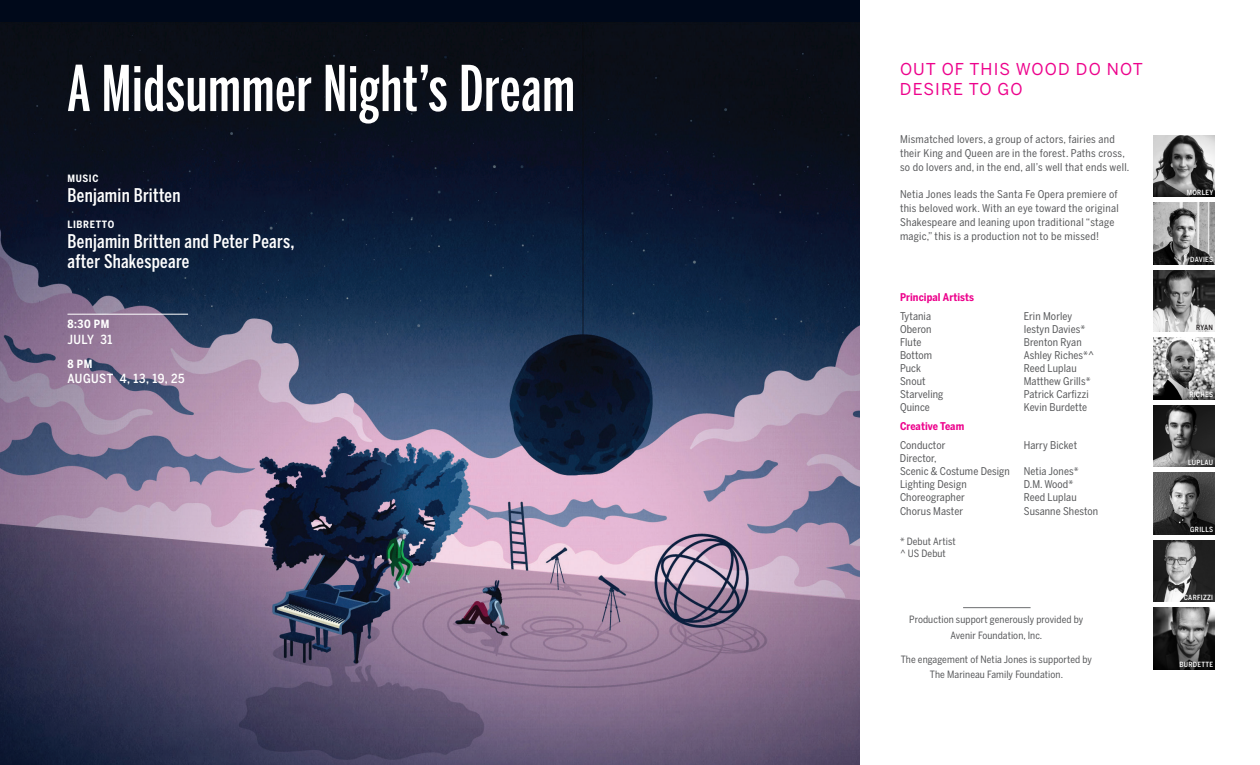
<style>
.page{position:relative;width:1260px;height:765px;background:#fff}
.page>*{position:absolute;margin:0;border:0;box-sizing:border-box;transform-origin:0 0}
._2021_Opera_LARGE{font:500 62.5px "Benton Sans Extra Compressed";letter-spacing:.015em;color:#fff}
._2021_Composer{font:500 18.75px/20px "Benton Sans Compressed";letter-spacing:.015em;color:#fff}
.HEAD_4{font:16.25px/20px "Benton Sans";letter-spacing:.07em;color:#ed028c}
._2021_Dates{font:500 12.5px "Benton Sans Condensed";letter-spacing:.035em;color:#fff}
._2021_Hour{font:700 11.25px "Benton Sans Condensed";color:#fff}
.BODY{font:10.62px/13.8px "Benton Sans Condensed";letter-spacing:.025em;color:#57585a}
.BODY__singers{font:10.62px/13.1px "Benton Sans Condensed";letter-spacing:.01em;color:#57585a}
.BODY__singers_BOLD{font:700 10.62px "Benton Sans Condensed";letter-spacing:.01em;color:#ed028c}
.BODY__sponsors{font:10px "Benton Sans Condensed";letter-spacing:.01em;color:#57585a}
.BODY__singers-2{font:10px/11.9px "Benton Sans Condensed";letter-spacing:.01em;color:#57585a}
._2021_Descripter{font:700 10px "Benton Sans Condensed";letter-spacing:.06em;color:#fff}
.HEADSHOTS{font:500 7.12px "Benton Sans Condensed";letter-spacing:.04em;color:#fff}
.t1{font:500 7.12px "Benton Sans Condensed";color:#231f20}
</style>
<div class="page">
<div style="left:0;top:0;width:859px;height:765px;background:#00091a"></div>
<img style="left:0;top:22px;width:859px;height:743px">
<hr style="left:68px;top:314px;width:120px;height:1px;background:#fff">
<hr style="left:963px;top:607px;width:68px;height:1px;background:#6c6d70">
<img style="left:1153px;top:135px;width:62px;height:62px">
<img style="left:1153px;top:202px;width:62px;height:62px">
<img style="left:1153px;top:270px;width:62px;height:62px">
<img style="left:1153px;top:338px;width:62px;height:61px">
<img style="left:1153px;top:405px;width:62px;height:62px">
<img style="left:1153px;top:472px;width:62px;height:62px">
<img style="left:1153px;top:540px;width:62px;height:62px">
<img style="left:1153px;top:608px;width:62px;height:61px">
<h1 class="_2021_Opera_LARGE" style="left:68px;top:50px;width:509px">A Midsummer Night’s Dream</h1>
<p class="_2021_Descripter" style="left:68px;top:172px;width:32px">MUSIC</p>
<p class="_2021_Composer" style="left:68px;top:185px;width:115px">Benjamin Britten</p>
<p class="_2021_Descripter" style="left:68px;top:218px;width:48px">LIBRETTO</p>
<p class="_2021_Composer" style="left:68px;top:231px;width:229px">Benjamin Britten and Peter Pears, after Shakespeare</p>
<h1 class="_2021_Hour" style="left:68px;top:317px;width:43px">8:30 PM</h1>
<p class="_2021_Dates" style="left:68px;top:332px;width:46px">JULY 31</p>
<h1 class="_2021_Hour" style="left:68px;top:357px;width:26px">8 PM</h1>
<p class="_2021_Dates" style="left:68px;top:371px;width:119px">AUGUST 4, 13, 19, 25</p>
<h1 class="HEAD_4" style="left:900px;top:59px;width:245px">OUT OF THIS WOOD DO NOT<br>DESIRE TO GO</h1>
<p class="BODY" style="left:900px;top:133px;width:231px">Mismatched lovers, a group of actors, fairies and their King and Queen are in the forest. Paths cross, so do lovers and, in the end, all’s well that ends well.</p>
<p class="BODY" style="left:900px;top:188px;width:220px">Netia Jones leads the Santa Fe Opera premiere of this beloved work. With an eye toward the original Shakespeare and leaning upon traditional “stage magic,” this is a production not to be missed!</p>
<h1 class="BODY__singers_BOLD" style="left:900px;top:290px;width:76px">Principal Artists</h1>
<p class="BODY__singers" style="left:900px;top:309px;width:33px">Tytania</p>
<p class="BODY__singers" style="left:1024px;top:309px;width:50px">Erin Morley</p>
<p class="BODY__singers" style="left:900px;top:322px;width:33px">Oberon</p>
<p class="BODY__singers" style="left:1024px;top:322px;width:63px">Iestyn Davies*</p>
<p class="BODY__singers" style="left:900px;top:335px;width:23px">Flute</p>
<p class="BODY__singers" style="left:1024px;top:335px;width:59px">Brenton Ryan</p>
<p class="BODY__singers" style="left:900px;top:349px;width:34px">Bottom</p>
<p class="BODY__singers" style="left:1024px;top:349px;width:72px">Ashley Riches*^</p>
<p class="BODY__singers" style="left:900px;top:362px;width:23px">Puck</p>
<p class="BODY__singers" style="left:1024px;top:362px;width:54px">Reed Luplau</p>
<p class="BODY__singers" style="left:900px;top:375px;width:27px">Snout</p>
<p class="BODY__singers" style="left:1024px;top:375px;width:68px">Matthew Grills*</p>
<p class="BODY__singers" style="left:900px;top:388px;width:45px">Starveling</p>
<p class="BODY__singers" style="left:1024px;top:388px;width:67px">Patrick Carfizzi</p>
<p class="BODY__singers" style="left:900px;top:401px;width:31px">Quince</p>
<p class="BODY__singers" style="left:1024px;top:401px;width:65px">Kevin Burdette</p>
<h1 class="BODY__singers_BOLD" style="left:900px;top:420px;width:66px">Creative Team</h1>
<p class="BODY__singers" style="left:900px;top:439px;width:47px">Conductor</p>
<p class="BODY__singers" style="left:1024px;top:439px;width:55px">Harry Bicket</p>
<p class="BODY__singers" style="left:900px;top:452px;width:111px">Director,<br>Scenic &amp; Costume Design</p>
<p class="BODY__singers" style="left:1024px;top:465px;width:57px">Netia Jones*</p>
<p class="BODY__singers" style="left:900px;top:478px;width:68px">Lighting Design</p>
<p class="BODY__singers" style="left:1024px;top:478px;width:51px">D.M. Wood*</p>
<p class="BODY__singers" style="left:900px;top:491px;width:66px">Choreographer</p>
<p class="BODY__singers" style="left:1024px;top:491px;width:54px">Reed Luplau</p>
<p class="BODY__singers" style="left:900px;top:504px;width:65px">Chorus Master</p>
<p class="BODY__singers" style="left:1024px;top:504px;width:76px">Susanne Sheston</p>
<p class="BODY__singers-2" style="left:900px;top:536px;width:57px">* Debut Artist ^ US Debut</p>
<p class="BODY__sponsors" style="left:909px;top:614px;width:176px">Production support generously provided by</p>
<p class="BODY__sponsors" style="left:951px;top:629px;width:93px">Avenir Foundation, Inc.</p>
<p class="BODY__sponsors" style="left:901px;top:653px;width:193px">The engagement of Netia Jones is supported by</p>
<p class="BODY__sponsors" style="left:930px;top:669px;width:135px">The Marineau Family Foundation.</p>
<p class="HEADSHOTS" style="left:1187px;top:188px;width:28px">MORLEY</p>
<p class="HEADSHOTS" style="left:1190px;top:255px;width:24px">DAVIES</p>
<p class="t1" style="left:1196px;top:323px;width:18px">RYAN</p>
<p class="HEADSHOTS" style="left:1189px;top:390px;width:25px">RICHES</p>
<p class="HEADSHOTS" style="left:1188px;top:458px;width:26px">LUPLAU</p>
<p class="HEADSHOTS" style="left:1190px;top:525px;width:24px">GRILLS</p>
<p class="HEADSHOTS" style="left:1184px;top:593px;width:31px">CARFIZZI</p>
<p class="HEADSHOTS" style="left:1179px;top:660px;width:35px">BURDETTE</p>
</div>
